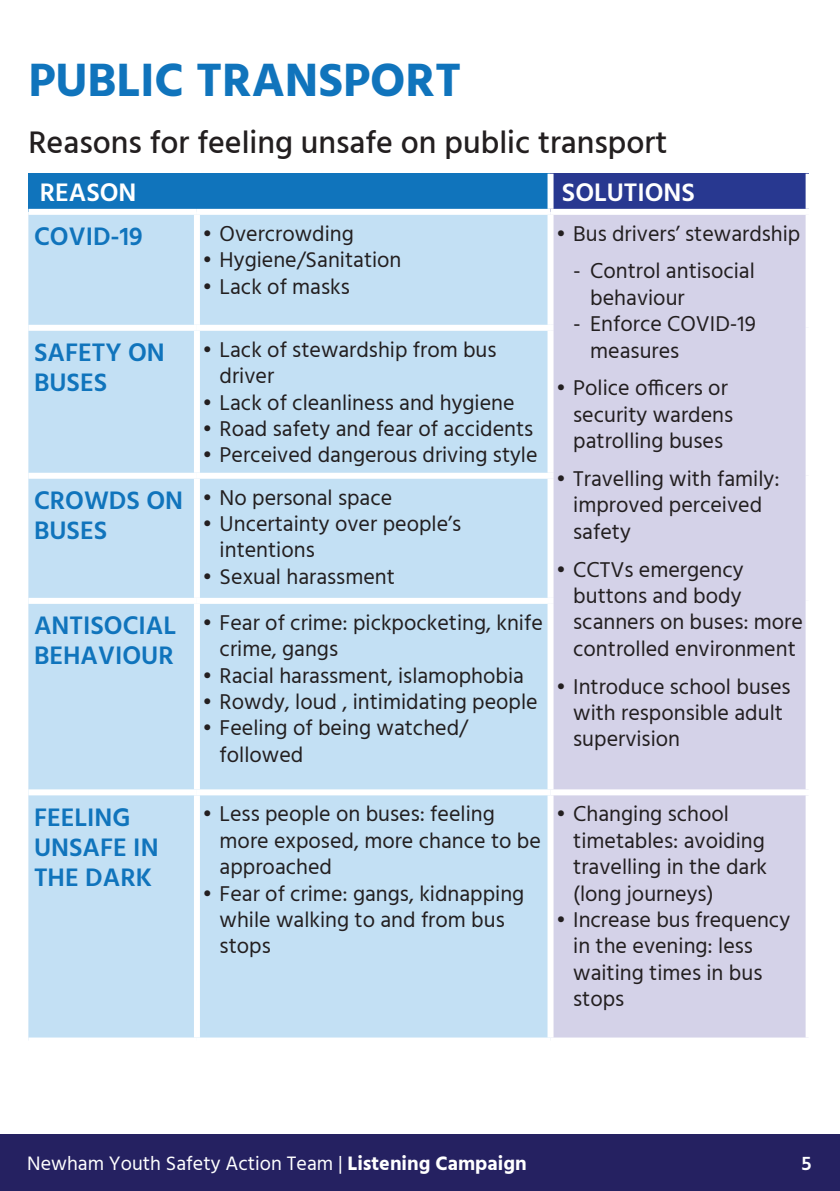
<style>
.page{position:relative;width:840px;height:1191px;background:#fff}
.page>*{position:absolute;margin:0;border:0;box-sizing:border-box;transform-origin:0 0}
.Big_HEAD{font:700 48px "Hind";color:#1074bc}
.BODY{font:500 32px "Hind";color:#231f20}
.small_head{font:600 26px/30px "Hind";color:#1074bc}
.small_head-2{font:600 26px "Hind";color:#fff}
.t1{font:22px/26.4px "Hind";color:#231f20}
.t2{font:20px "Hind";color:#fff}
.t3{font:600 20px "Hind";color:#fff}
.s1{font-weight:700}
</style>
<div class="page">
<div style="left:0;top:1134px;width:839px;height:57px;background:#252161"></div>
<div style="left:28px;top:174px;width:522px;height:38px;background:#1074bc"></div>
<div style="left:550px;top:174px;width:258px;height:38px;background:#283890"></div>
<div style="left:28px;top:215px;width:519px;height:822px;background:#c3e0f4"></div>
<div style="left:553px;top:215px;width:252px;height:822px;background:#d4d2e8"></div>
<div style="left:547px;top:174px;width:6px;height:35px;background:#fff"></div>
<div style="left:805px;top:174px;width:6px;height:35px;background:#fff"></div>
<div style="left:28px;top:209px;width:169px;height:6px;background:#fff"></div>
<div style="left:197px;top:209px;width:353px;height:6px;background:#fff"></div>
<div style="left:194px;top:215px;width:6px;height:110px;background:#fff"></div>
<div style="left:550px;top:209px;width:261px;height:6px;background:#fff"></div>
<div style="left:28px;top:325px;width:169px;height:6px;background:#fff"></div>
<div style="left:197px;top:325px;width:356px;height:6px;background:#fff"></div>
<div style="left:194px;top:331px;width:6px;height:142px;background:#fff"></div>
<div style="left:28px;top:473px;width:169px;height:6px;background:#fff"></div>
<div style="left:197px;top:473px;width:356px;height:6px;background:#fff"></div>
<div style="left:194px;top:479px;width:6px;height:119px;background:#fff"></div>
<div style="left:28px;top:598px;width:169px;height:6px;background:#fff"></div>
<div style="left:197px;top:598px;width:356px;height:6px;background:#fff"></div>
<div style="left:194px;top:604px;width:6px;height:185px;background:#fff"></div>
<div style="left:28px;top:789px;width:169px;height:6px;background:#fff"></div>
<div style="left:197px;top:789px;width:353px;height:6px;background:#fff"></div>
<div style="left:194px;top:795px;width:6px;height:242px;background:#fff"></div>
<div style="left:550px;top:789px;width:261px;height:6px;background:#fff"></div>
<p class="Big_HEAD" style="left:28px;top:51px;width:434px">PUBLIC TRANSPORT</p>
<p class="BODY" style="left:28px;top:120px;width:640px">Reasons for feeling unsafe on public transport</p>
<p class="small_head-2" style="left:40px;top:174px;width:98px">REASON</p>
<p class="small_head-2" style="left:561px;top:174px;width:134px">SOLUTIONS</p>
<p class="small_head" style="left:34px;top:223px;width:110px">COVID-19</p>
<p class="t1" style="left:202px;top:221px;width:153px">• Overcrowding</p>
<p class="t1" style="left:202px;top:248px;width:200px">• Hygiene/Sanitation</p>
<p class="t1" style="left:202px;top:274px;width:149px">• Lack of masks</p>
<p class="t1" style="left:556px;top:221px;width:245px">• Bus drivers’ stewardship</p>
<p class="t1" style="left:590px;top:259px;width:166px;text-indent:-17px">- Control antisocial behaviour</p>
<p class="t1" style="left:590px;top:312px;width:167px;text-indent:-17px">- Enforce COVID-19 measures</p>
<p class="t1" style="left:573px;top:376px;width:161px;text-indent:-17px">• Police officers or security wardens patrolling buses</p>
<p class="t1" style="left:573px;top:466px;width:208px;text-indent:-17px">• Travelling with family: improved perceived safety</p>
<p class="t1" style="left:573px;top:557px;width:231px;text-indent:-17px">• CCTVs emergency buttons and body scanners on buses: more controlled environment</p>
<p class="t1" style="left:573px;top:674px;width:219px;text-indent:-17px">• Introduce school buses with responsible adult supervision</p>
<p class="small_head" style="left:34px;top:339px;width:132px">SAFETY ON<br>BUSES</p>
<p class="t1" style="left:219px;top:337px;width:278px;text-indent:-17px">• Lack of stewardship from bus driver</p>
<p class="t1" style="left:202px;top:390px;width:313px">• Lack of cleanliness and hygiene</p>
<p class="t1" style="left:202px;top:416px;width:332px">• Road safety and fear of accidents</p>
<p class="t1" style="left:202px;top:443px;width:336px">• Perceived dangerous driving style</p>
<p class="small_head" style="left:34px;top:487px;width:151px">CROWDS ON<br>BUSES</p>
<p class="t1" style="left:202px;top:485px;width:191px">• No personal space</p>
<p class="t1" style="left:219px;top:511px;width:243px;text-indent:-17px">• Uncertainty over people’s intentions</p>
<p class="t1" style="left:202px;top:564px;width:194px">• Sexual harassment</p>
<p class="small_head" style="left:34px;top:612px;width:143px">ANTISOCIAL<br>BEHAVIOUR</p>
<p class="t1" style="left:219px;top:610px;width:324px;text-indent:-17px">• Fear of crime: pickpocketing, knife crime, gangs</p>
<p class="t1" style="left:202px;top:663px;width:323px">• Racial harassment, islamophobia</p>
<p class="t1" style="left:202px;top:689px;width:336px">• Rowdy, loud , intimidating people</p>
<p class="t1" style="left:219px;top:716px;width:250px;text-indent:-17px">• Feeling of being watched/ followed</p>
<p class="small_head" style="left:34px;top:803px;width:126px">FEELING<br>UNSAFE IN<br>THE DARK</p>
<p class="t1" style="left:219px;top:802px;width:322px;text-indent:-17px">• Less people on buses: feeling more exposed, more chance to be approached</p>
<p class="t1" style="left:219px;top:881px;width:306px;text-indent:-17px">• Fear of crime: gangs, kidnapping while walking to and from bus stops</p>
<p class="t1" style="left:573px;top:802px;width:195px;text-indent:-17px">• Changing school timetables: avoiding travelling in the dark (long journeys)</p>
<p class="t1" style="left:573px;top:907px;width:218px;text-indent:-17px">• Increase bus frequency in the evening: less waiting times in bus stops</p>
<p class="t2" style="left:27px;top:1149px;width:500px">Newham Youth Safety Action Team | <span class="s1">Listening Campaign</span></p>
<p class="t3" style="left:801px;top:1149px;width:12px">5</p>
</div>
